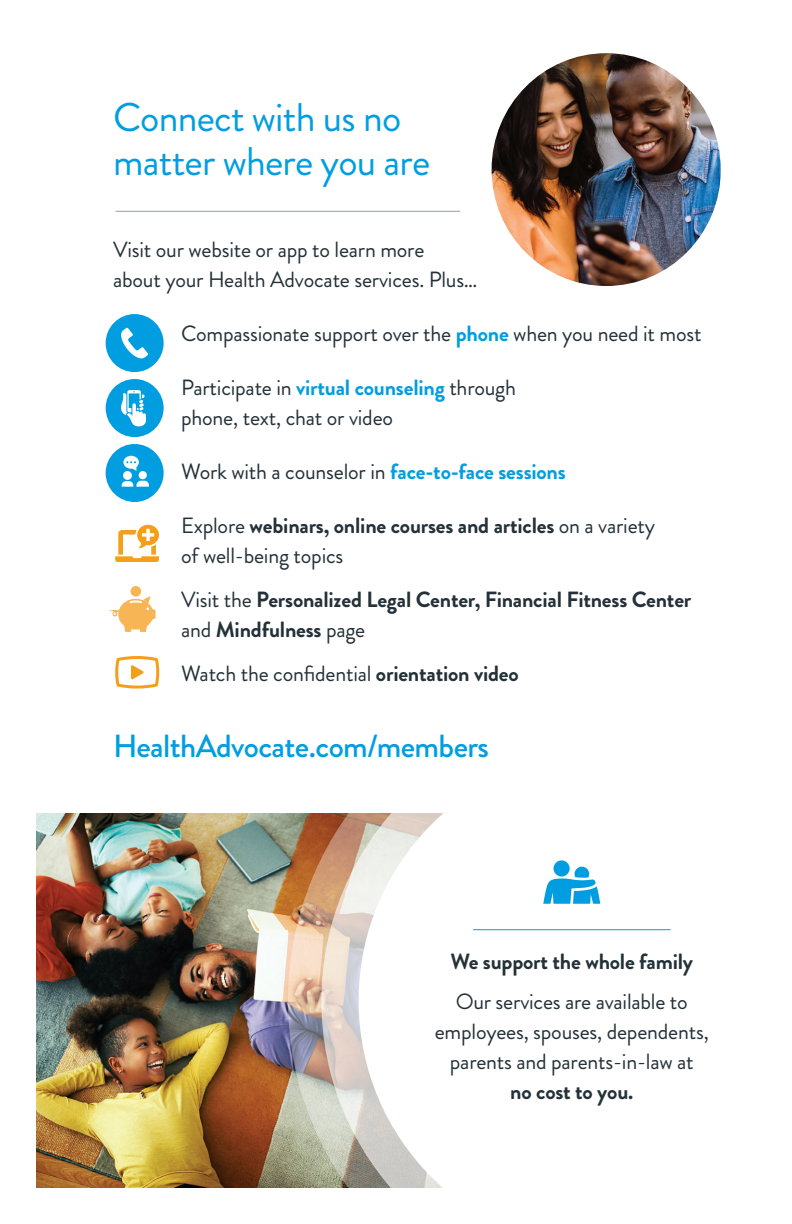
<style>
.page{position:relative;width:792px;height:1224px;background:#fff}
.page>*{position:absolute;margin:0;border:0;box-sizing:border-box;transform-origin:0 0}
.t1{font:40px/44px "Brandon Grotesque";letter-spacing:-.02em;color:#009ee1}
.t2{font:500 32px "Brandon Grotesque";letter-spacing:-.02em;color:#009ee1}
.t3{font:22px/30px "Brandon Grotesque";letter-spacing:-.01em;color:#243138}
.t4{font:700 22px/30px "Brandon Grotesque";letter-spacing:-.01em;color:#243138}
.s1{font-weight:700;color:#009ee1}
.s2{font-weight:700}
.s3{font-weight:400}
</style>
<div class="page">
<img style="left:36px;top:814px;width:252px;height:374px">
<img style="left:492px;top:53px;width:229px;height:233px">
<img style="left:288px;top:813px;width:33px;height:375px">
<svg style="left:321px;top:813px;width:38px;height:375px;background:#d0bdae"></svg>
<svg style="left:359px;top:813px;width:312px;height:375px"></svg>
<hr style="left:116px;top:211px;width:344px;height:1px;background:#939ea6">
<svg style="left:109px;top:596px;width:47px;height:37px"></svg>
<div style="left:131px;top:586px;width:10px;height:11px;background:#f8b556;border-radius:50%"></div>
<div style="left:106px;top:379px;width:58px;height:58px;background:#009ee1;border-radius:50%"></div>
<div style="left:106px;top:444px;width:58px;height:58px;background:#009ee1;border-radius:50%"></div>
<div style="left:106px;top:314px;width:58px;height:58px;background:#009ee1;border-radius:50%"></div>
<svg style="left:121px;top:390px;width:25px;height:36px"></svg>
<svg style="left:121px;top:327px;width:28px;height:32px"></svg>
<svg style="left:123px;top:456px;width:16px;height:15px"></svg>
<div style="left:139px;top:471px;width:8px;height:8px;background:#fff;border-radius:50%"></div>
<svg style="left:122px;top:481px;width:27px;height:6px"></svg>
<div style="left:123px;top:471px;width:9px;height:9px;background:#fff;border-radius:50%"></div>
<hr style="left:473px;top:929px;width:197px;height:1px;background:#009ee1">
<div style="left:554px;top:860px;width:16px;height:17px;background:#009ee1;border-radius:50%"></div>
<svg style="left:543px;top:867px;width:57px;height:37px"></svg>
<svg style="left:115px;top:525px;width:44px;height:37px"></svg>
<svg style="left:115px;top:656px;width:45px;height:33px"></svg>
<h1 class="t1" style="left:113px;top:96px;width:319px">Connect with us no matter where you are</h1>
<p class="t3" style="left:113px;top:235px;width:366px">Visit our website or app to learn more<br>about your Health Advocate services. Plus…</p>
<p class="t3" style="left:181px;top:319px;width:522px">Compassionate support over the <span class="s1">phone</span> when you need it most</p>
<p class="t3" style="left:181px;top:373px;width:336px">Participate in <span class="s1">virtual counseling</span> through phone, text, chat or video</p>
<p class="t3" style="left:181px;top:457px;width:386px">Work with a counselor in <span class="s1">face-to-face sessions</span></p>
<p class="t3" style="left:181px;top:511px;width:475px">Explore <span class="s2">webinars, online courses and articles</span> on a variety of well-being topics</p>
<p class="t4" style="left:181px;top:585px;width:512px"><span class="s3">Visit the</span> Personalized Legal Center, Financial Fitness Center <span class="s3">and</span> Mindfulness <span class="s3">page</span></p>
<p class="t3" style="left:181px;top:659px;width:339px">Watch the confidential <span class="s2">orientation video</span></p>
<h2 class="t2" style="left:113px;top:724px;width:377px">HealthAdvocate.com/members</h2>
<p class="t4" style="left:450px;top:947px;width:244px">We support the whole family</p>
<p class="t3" style="left:435px;top:987px;width:275px;text-align:center">Our services are available to employees, spouses, dependents, parents and parents-in-law at</p>
<p class="t4" style="left:510px;top:1077px;width:125px">no cost to you.</p>
</div>
